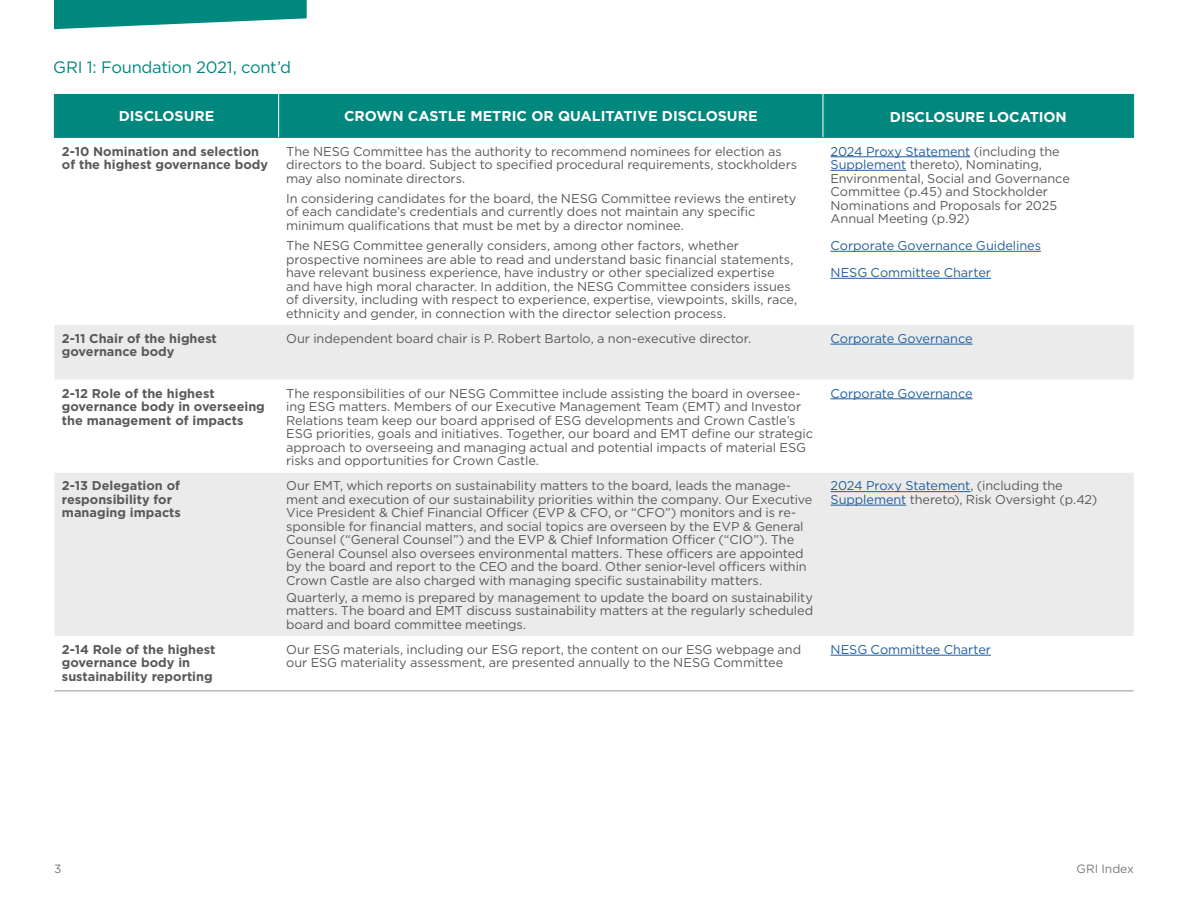
<style>
.page{position:relative;width:1188px;height:918px;background:#fff}
.page>*{position:absolute;margin:0;border:0;box-sizing:border-box;transform-origin:0 0}
.t1{font:16.5px "Gotham";letter-spacing:-.02em;color:#00877e}
.t2{font:700 14.25px "Gotham";color:#fff}
.t3{font:12.75px/13.5px "Gotham";letter-spacing:-.005em;color:#58595b}
.t4{font:700 12.75px/13.5px "Gotham";color:#58595b}
.t5{font:12.75px/27px "Gotham";letter-spacing:-.005em;color:#215e9e}
.t6{font:12px "Gotham";color:#77787b}
.s1{color:#215e9e}
</style>
<div class="page">
<svg style="left:54px;top:0;width:253px;height:29px"></svg>
<div style="left:55px;top:94px;width:1078px;height:43px;background:#00877e"></div>
<div style="left:54px;top:325px;width:1080px;height:311px;background:#ebebec"></div>
<svg style="left:54px;top:380px;width:1080px;height:93px"></svg>
<hr style="left:278px;top:94px;width:1px;height:43px;background:#fff">
<hr style="left:823px;top:94px;width:1px;height:43px;background:#fff">
<hr style="left:54px;top:137px;width:225px;height:1px;background:#00877e">
<hr style="left:279px;top:137px;width:544px;height:1px;background:#00877e">
<hr style="left:823px;top:137px;width:311px;height:1px;background:#00877e">
<hr style="left:54px;top:94px;width:1px;height:43px;background:#00877e">
<hr style="left:1133px;top:94px;width:1px;height:43px;background:#00877e">
<hr style="left:54px;top:690px;width:225px;height:1px;background:#939598">
<hr style="left:279px;top:690px;width:544px;height:1px;background:#939598">
<hr style="left:823px;top:690px;width:311px;height:1px;background:#939598">
<hr style="left:831px;top:156px;width:139px;height:1px;background:#215e9e">
<hr style="left:831px;top:170px;width:75px;height:1px;background:#215e9e">
<hr style="left:831px;top:251px;width:210px;height:1px;background:#215e9e">
<hr style="left:831px;top:278px;width:160px;height:1px;background:#215e9e">
<hr style="left:831px;top:344px;width:142px;height:1px;background:#215e9e">
<hr style="left:831px;top:399px;width:142px;height:1px;background:#215e9e">
<hr style="left:831px;top:491px;width:139px;height:1px;background:#215e9e">
<hr style="left:831px;top:505px;width:75px;height:1px;background:#215e9e">
<hr style="left:831px;top:655px;width:160px;height:1px;background:#215e9e">
<p class="t1" style="left:53px;top:56px;width:239px">GRI 1: Foundation 2021, cont’d</p>
<p class="t2" style="left:119px;top:107px;width:97px">DISCLOSURE</p>
<p class="t2" style="left:344px;top:107px;width:415px">CROWN CASTLE METRIC OR QUALITATIVE DISCLOSURE</p>
<p class="t2" style="left:890px;top:107px;width:178px">DISCLOSURE LOCATION</p>
<p class="t4" style="left:62px;top:144px;width:208px">2-10 Nomination and selection of the highest governance body</p>
<p class="t3" style="left:286px;top:144px;width:513px">The NESG Committee has the authority to recommend nominees for election as directors to the board. Subject to specified procedural requirements, stockholders may also nominate directors.</p>
<p class="t3" style="left:286px;top:191px;width:512px">In considering candidates for the board, the NESG Committee reviews the entirety of each candidate’s credentials and currently does not maintain any specific minimum qualifications that must be met by a director nominee.</p>
<p class="t3" style="left:286px;top:238px;width:512px">The NESG Committee generally considers, among other factors, whether prospective nominees are able to read and understand basic financial statements, have relevant business experience, have industry or other specialized expertise and have high moral character. In addition, the NESG Committee considers issues of diversity, including with respect to experience, expertise, viewpoints, skills, race, ethnicity and gender, in connection with the director selection process.</p>
<p class="t3" style="left:831px;top:144px;width:241px"><span class="s1">2024 Proxy Statement</span> (including the <span class="s1">Supplement</span> thereto), Nominating, Environmental, Social and Governance Committee (p.45) and Stockholder Nominations and Proposals for 2025<br>Annual Meeting (p.92)</p>
<p class="t5" style="left:831px;top:232px;width:212px">Corporate Governance Guidelines<br>NESG Committee Charter</p>
<p class="t4" style="left:62px;top:332px;width:157px">2-11 Chair of the highest governance body</p>
<p class="t3" style="left:286px;top:331px;width:467px">Our independent board chair is P. Robert Bartolo, a non-executive director.</p>
<p class="t5" style="left:831px;top:325px;width:144px">Corporate Governance</p>
<p class="t4" style="left:62px;top:386px;width:204px">2-12 Role of the highest governance body in overseeing the management of impacts</p>
<p class="t3" style="left:286px;top:386px;width:528px">The responsibilities of our NESG Committee include assisting the board in oversee&shy;ing ESG matters. Members of our Executive Management Team (EMT) and Investor Relations team keep our board apprised of ESG developments and Crown Castle’s ESG priorities, goals and initiatives. Together, our board and EMT define our strategic approach to overseeing and managing actual and potential impacts of material ESG risks and opportunities for Crown Castle.</p>
<p class="t5" style="left:831px;top:379px;width:144px">Corporate Governance</p>
<p class="t4" style="left:62px;top:479px;width:121px">2-13 Delegation of responsibility for managing impacts</p>
<p class="t3" style="left:286px;top:479px;width:528px">Our EMT, which reports on sustainability matters to the board, leads the manage&shy;ment and execution of our sustainability priorities within the company. Our Executive Vice President &amp; Chief Financial Officer (EVP &amp; CFO, or “CFO”) monitors and is re&shy;sponsible for financial matters, and social topics are overseen by the EVP &amp; General Counsel (“General Counsel”) and the EVP &amp; Chief Information Officer (“CIO”). The General Counsel also oversees environmental matters. These officers are appointed by the board and report to the CEO and the board. Other senior-level officers within Crown Castle are also charged with managing specific sustainability matters.</p>
<p class="t3" style="left:286px;top:590px;width:528px;text-align:justify">Quarterly, a memo is prepared by management to update the board on sustainability matters. The board and EMT discuss sustainability matters at the regularly scheduled board and board committee meetings.</p>
<p class="t3" style="left:831px;top:479px;width:268px"><span class="s1">2024 Proxy Statement</span>, (including the<br><span class="s1">Supplement</span> thereto), Risk Oversight (p.42)</p>
<p class="t4" style="left:62px;top:643px;width:155px">2-14 Role of the highest governance body in sustainability reporting</p>
<p class="t3" style="left:286px;top:642px;width:516px">Our ESG materials, including our ESG report, the content on our ESG webpage and our ESG materiality assessment, are presented annually to the NESG Committee</p>
<p class="t5" style="left:831px;top:636px;width:162px">NESG Committee Charter</p>
<p class="t6" style="left:54px;top:861px;width:9px">3</p>
<p class="t6" style="left:1077px;top:861px;width:59px">GRI Index</p>
</div>
